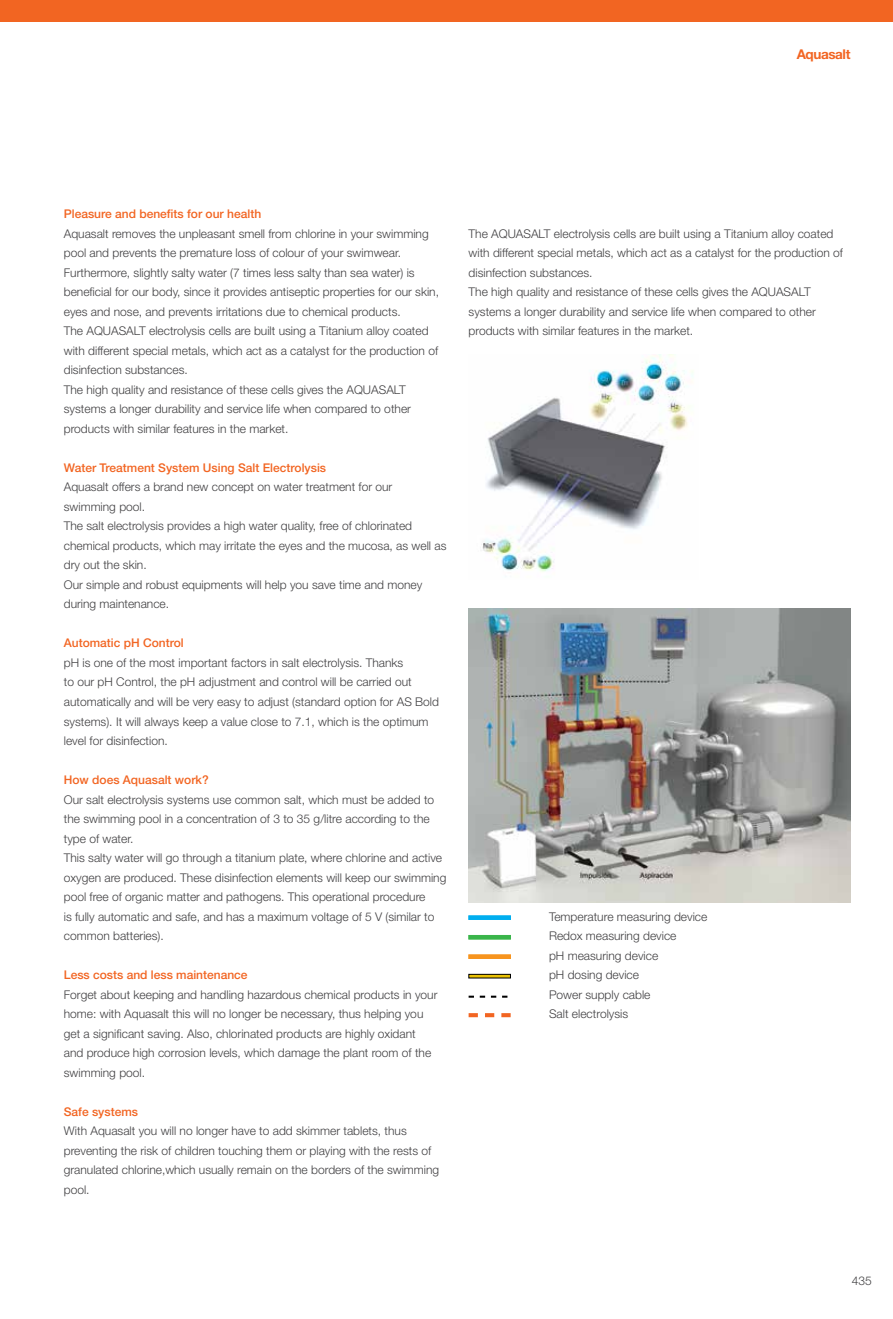
<style>
.page{position:relative;width:893px;height:1319px;background:#fff}
.page>*{position:absolute;margin:0;border:0;box-sizing:border-box;transform-origin:0 0}
.t1{font:700 13.5px "Helvetica Neue LT Std";letter-spacing:-.03em;color:#f26522}
.t2{font:300 12px/19.5px "Helvetica Neue LT Std";color:#414042}
.t3{font:500 12px "Helvetica Neue LT Std";color:#f26522}
</style>
<div class="page">
<div style="left:0;top:0;width:893px;height:21px;background:#f26522"></div>
<img style="left:469px;top:608px;width:381px;height:294px">
<svg style="left:471px;top:1013px;width:38px;height:4px"></svg>
<svg style="left:469px;top:915px;width:42px;height:4px"></svg>
<hr style="left:469px;top:935px;width:42px;height:4px;background:#39b54a">
<svg style="left:469px;top:954px;width:42px;height:4px"></svg>
<div style="left:469px;top:974px;width:42px;height:4px;border:1px solid #000"></div>
<svg style="left:470px;top:995px;width:36px;height:2px"></svg>
<img style="left:481px;top:355px;width:212px;height:217px">
<p class="t1" style="left:797px;top:45px;width:55px">Aquasalt</p>
<p class="t3" style="left:64px;top:207px;width:199px">Pleasure and benefits for our health</p>
<p class="t2" style="left:64px;top:223px;width:377px">Aquasalt removes the unpleasant smell from chlorine in your swimming pool and prevents the premature loss of colour of your swimwear.<br>Furthermore, slightly salty water (7 times less salty than sea water) is beneficial for our body, since it provides antiseptic properties for our skin, eyes and nose, and prevents irritations due to chemical products.<br>The AQUASALT electrolysis cells are built using a Titanium alloy coated with different special metals, which act as a catalyst for the production of disinfection substances.<br>The high quality and resistance of these cells gives the AQUASALT systems a longer durability and service life when compared to other products with similar features in the market.</p>
<p class="t3" style="left:64px;top:460px;width:264px">Water Treatment System Using Salt Electrolysis</p>
<p class="t2" style="left:64px;top:477px;width:384px">Aquasalt offers a brand new concept on water treatment for our swimming pool.<br>The salt electrolysis provides a high water quality, free of chlorinated chemical products, which may irritate the eyes and the mucosa, as well as dry out the skin.<br>Our simple and robust equipments will help you save time and money during maintenance.</p>
<p class="t3" style="left:64px;top:636px;width:122px">Automatic pH Control</p>
<p class="t2" style="left:64px;top:652px;width:377px">pH is one of the most important factors in salt electrolysis. Thanks<br>to our pH Control, the pH adjustment and control will be carried out automatically and will be very easy to adjust (standard option for AS Bold systems). It will always keep a value close to 7.1, which is the optimum level for disinfection.</p>
<p class="t3" style="left:64px;top:772px;width:146px">How does Aquasalt work?</p>
<p class="t2" style="left:64px;top:789px;width:384px">Our salt electrolysis systems use common salt, which must be added to the swimming pool in a concentration of 3 to 35 g/litre according to the type of water.<br>This salty water will go through a titanium plate, where chlorine and active oxygen are produced. These disinfection elements will keep our swimming pool free of organic matter and pathogens. This operational procedure<br>is fully automatic and safe, and has a maximum voltage of 5 V (similar to common batteries).</p>
<p class="t3" style="left:64px;top:967px;width:185px">Less costs and less maintenance</p>
<p class="t2" style="left:64px;top:984px;width:375px">Forget about keeping and handling hazardous chemical products in your home: with Aquasalt this will no longer be necessary, thus helping you get a significant saving. Also, chlorinated products are highly oxidant and produce high corrosion levels, which damage the plant room of the swimming pool.</p>
<p class="t3" style="left:64px;top:1104px;width:76px">Safe systems</p>
<p class="t2" style="left:64px;top:1120px;width:377px">With Aquasalt you will no longer have to add skimmer tablets, thus preventing the risk of children touching them or playing with the rests of granulated chlorine,which usually remain on the borders of the swimming pool.</p>
<p class="t2" style="left:469px;top:223px;width:376px">The AQUASALT electrolysis cells are built using a Titanium alloy coated with different special metals, which act as a catalyst for the production of disinfection substances.<br>The high quality and resistance of these cells gives the AQUASALT systems a longer durability and service life when compared to other products with similar features in the market.</p>
<p class="t2" style="left:549px;top:906px;width:160px">Temperature measuring device<br>Redox measuring device<br>pH measuring device<br>pH dosing device<br>Power supply cable<br>Salt electrolysis</p>
<p class="t2" style="left:852px;top:1270px;width:22px">435</p>
</div>
